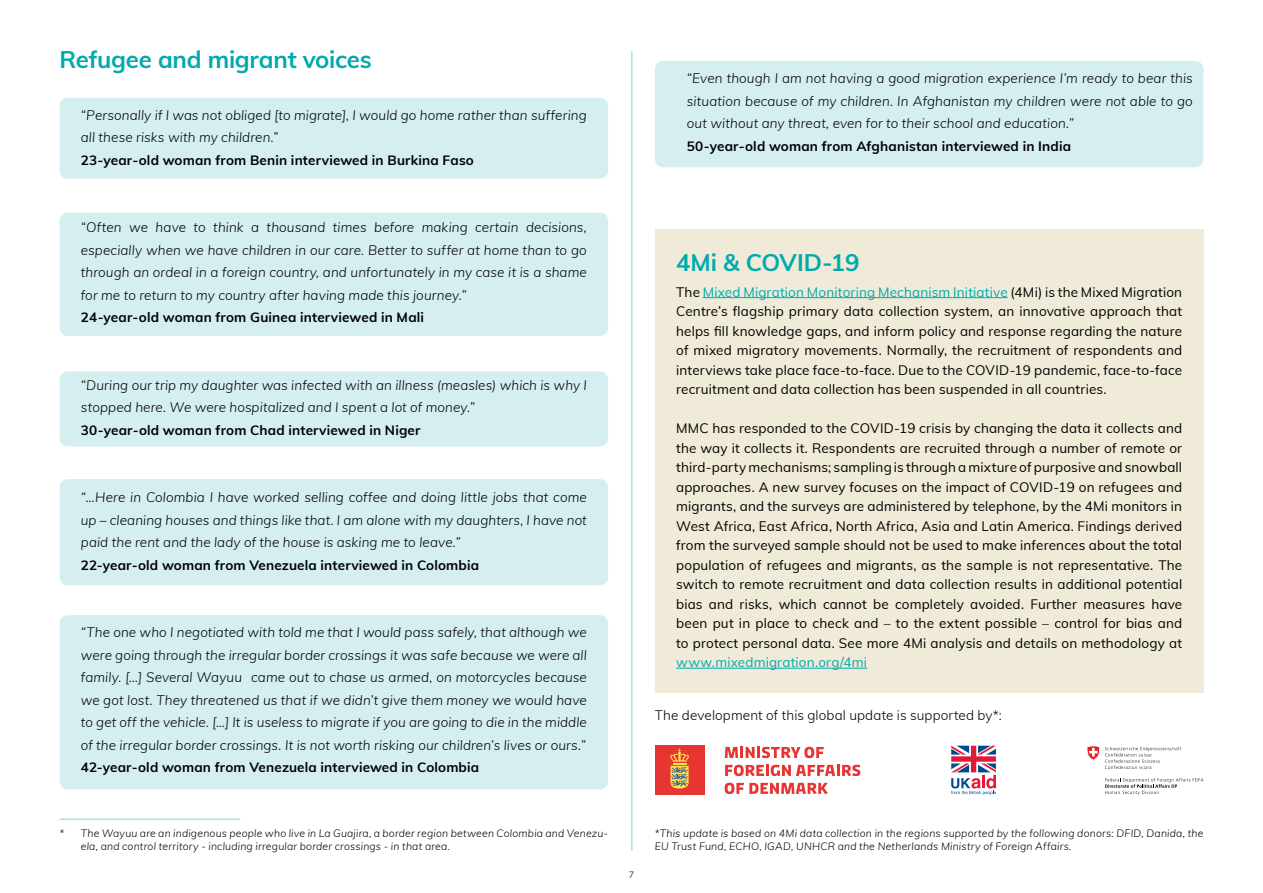
<style>
.page{position:relative;width:1263px;height:893px;background:#fff}
.page>*{position:absolute;margin:0;border:0;box-sizing:border-box;transform-origin:0 0}
.t1{font:700 24px "Muli";letter-spacing:-.01em;color:#00aaad}
.t2{font:italic 300 13.5px/22.5px "Muli";letter-spacing:.01em;color:#000;text-align:justify}
.t3{font:13.5px/19.5px "Muli";letter-spacing:.01em;color:#000;text-align:justify}
.t4{font:700 13.5px "Muli";letter-spacing:.01em;color:#000}
.t5{font:300 13.5px "Muli";letter-spacing:.01em;color:#000}
.t6{font:13.5px "Muli";letter-spacing:.01em;color:#00aaad}
.t7{font:italic 300 10.5px/13.5px "Muli";letter-spacing:.02em;color:#000}
.t8{font:9px "Muli";color:#003d58}
.s1{color:#00aaad}
</style>
<div class="page">
<div style="left:60px;top:479px;width:548px;height:106px;background:#d5eef0;border-radius:9px"></div>
<div style="left:60px;top:98px;width:548px;height:81px;background:#d5eef0;border-radius:9px"></div>
<div style="left:60px;top:213px;width:548px;height:123px;background:#d5eef0;border-radius:9px"></div>
<div style="left:60px;top:371px;width:548px;height:75px;background:#d5eef0;border-radius:9px"></div>
<div style="left:60px;top:615px;width:548px;height:174px;background:#d5eef0;border-radius:9px"></div>
<div style="left:655px;top:61px;width:548px;height:106px;background:#d5eef0;border-radius:9px"></div>
<hr style="left:60px;top:818px;width:180px;height:2px;background:#afdfe4">
<hr style="left:631px;top:51px;width:1px;height:799px;background:#afdfe4">
<div style="left:655px;top:230px;width:548px;height:463px;background:#f0ead8"></div>
<hr style="left:703px;top:297px;width:305px;height:1px;background:#00aaad">
<hr style="left:676px;top:668px;width:191px;height:1px;background:#00aaad">
<svg style="left:951px;top:746px;width:45px;height:49px"></svg>
<svg style="left:1105px;top:778px;width:98px;height:17px"></svg>
<svg style="left:1087px;top:746px;width:94px;height:23px"></svg>
<div style="left:655px;top:746px;width:49px;height:49px;background:#e63532"></div>
<svg style="left:670px;top:749px;width:19px;height:39px"></svg>
<svg style="left:725px;top:747px;width:99px;height:11px"></svg>
<svg style="left:725px;top:765px;width:135px;height:11px"></svg>
<svg style="left:725px;top:783px;width:103px;height:11px"></svg>
<h1 class="t1" style="left:60px;top:42px;width:314px">Refugee and migrant voices</h1>
<p class="t2" style="left:81px;top:103px;width:507px">“Personally if I was not obliged [to migrate], I would go home rather than suffering all these risks with my children.”</p>
<p class="t4" style="left:81px;top:150px;width:395px">23-year-old woman from Benin interviewed in Burkina Faso</p>
<p class="t2" style="left:81px;top:215px;width:507px">“Often we have to think a thousand times before making certain decisions, especially when we have children in our care. Better to suffer at home than to go through an ordeal in a foreign country, and unfortunately in my case it is a shame for me to return to my country after having made this journey.”</p>
<p class="t4" style="left:81px;top:307px;width:345px">24-year-old woman from Guinea interviewed in Mali</p>
<p class="t2" style="left:81px;top:373px;width:507px">“During our trip my daughter was infected with an illness (measles) which is why I stopped here. We were hospitalized and I spent a lot of money.”</p>
<p class="t4" style="left:81px;top:420px;width:341px">30-year-old woman from Chad interviewed in Niger</p>
<p class="t2" style="left:81px;top:485px;width:508px">“…Here in Colombia I have worked selling coffee and doing little jobs that come up – cleaning houses and things like that. I am alone with my daughters, I have not paid the rent and the lady of the house is asking me to leave.”</p>
<p class="t4" style="left:81px;top:555px;width:400px">22-year-old woman from Venezuela interviewed in Colombia</p>
<p class="t2" style="left:81px;top:620px;width:508px">“The one who I negotiated with told me that I would pass safely, that although we were going through the irregular border crossings it was safe because we were all family. […] Several Wayuu came out to chase us armed, on motorcycles because we got lost. They threatened us that if we didn’t give them money we would have to get off the vehicle. […] It is useless to migrate if you are going to die in the middle of the irregular border crossings. It is not worth risking our children’s lives or ours.”</p>
<p class="t4" style="left:81px;top:757px;width:400px">42-year-old woman from Venezuela interviewed in Colombia</p>
<p class="t2" style="left:687px;top:66px;width:508px">“Even though I am not having a good migration experience I’m ready to bear this situation because of my children. In Afghanistan my children were not able to go out without any threat, even for to their school and education.”</p>
<p class="t4" style="left:687px;top:136px;width:386px">50-year-old woman from Afghanistan interviewed in India</p>
<h1 class="t1" style="left:676px;top:245px;width:185px">4Mi &amp; COVID-19</h1>
<p class="t3" style="left:676px;top:281px;width:508px">The <span class="s1">Mixed Migration Monitoring Mechanism Initiative</span> (4Mi) is the Mixed Migration Centre’s flagship primary data collection system, an innovative approach that helps fill knowledge gaps, and inform policy and response regarding the nature of mixed migratory movements. Normally, the recruitment of respondents and interviews take place face-to-face. Due to the COVID-19 pandemic, face-to-face recruitment and data collection has been suspended in all countries.</p>
<p class="t3" style="left:676px;top:418px;width:508px">MMC has responded to the COVID-19 crisis by changing the data it collects and the way it collects it. Respondents are recruited through a number of remote or third-party mechanisms; sampling is through a mixture of purposive and snowball approaches. A new survey focuses on the impact of COVID-19 on refugees and migrants, and the surveys are administered by telephone, by the 4Mi monitors in West Africa, East Africa, North Africa, Asia and Latin America. Findings derived from the surveyed sample should not be used to make inferences about the total population of refugees and migrants, as the sample is not representative. The switch to remote recruitment and data collection results in additional potential bias and risks, which cannot be completely avoided. Further measures have been put in place to check and – to the extent possible – control for bias and to protect personal data. See more 4Mi analysis and details on methodology at</p>
<p class="t6" style="left:676px;top:652px;width:193px">www.mixedmigration.org/4mi</p>
<p class="t5" style="left:655px;top:705px;width:348px">The development of this global update is supported by*:</p>
<p class="t7" style="left:81px;top:826px;width:529px;text-indent:-21px">* The Wayuu are an indigenous people who live in La Guajira, a border region between Colombia and Venezu&shy;ela, and control territory - including irregular border crossings - in that area.</p>
<p class="t7" style="left:655px;top:826px;width:550px">*This update is based on 4Mi data collection in the regions supported by the following donors: DFID, Danida, the<br>EU Trust Fund, ECHO, IGAD, UNHCR and the Netherlands Ministry of Foreign Affairs.</p>
<p class="t8" style="left:629px;top:868px;width:7px">7</p>
</div>
